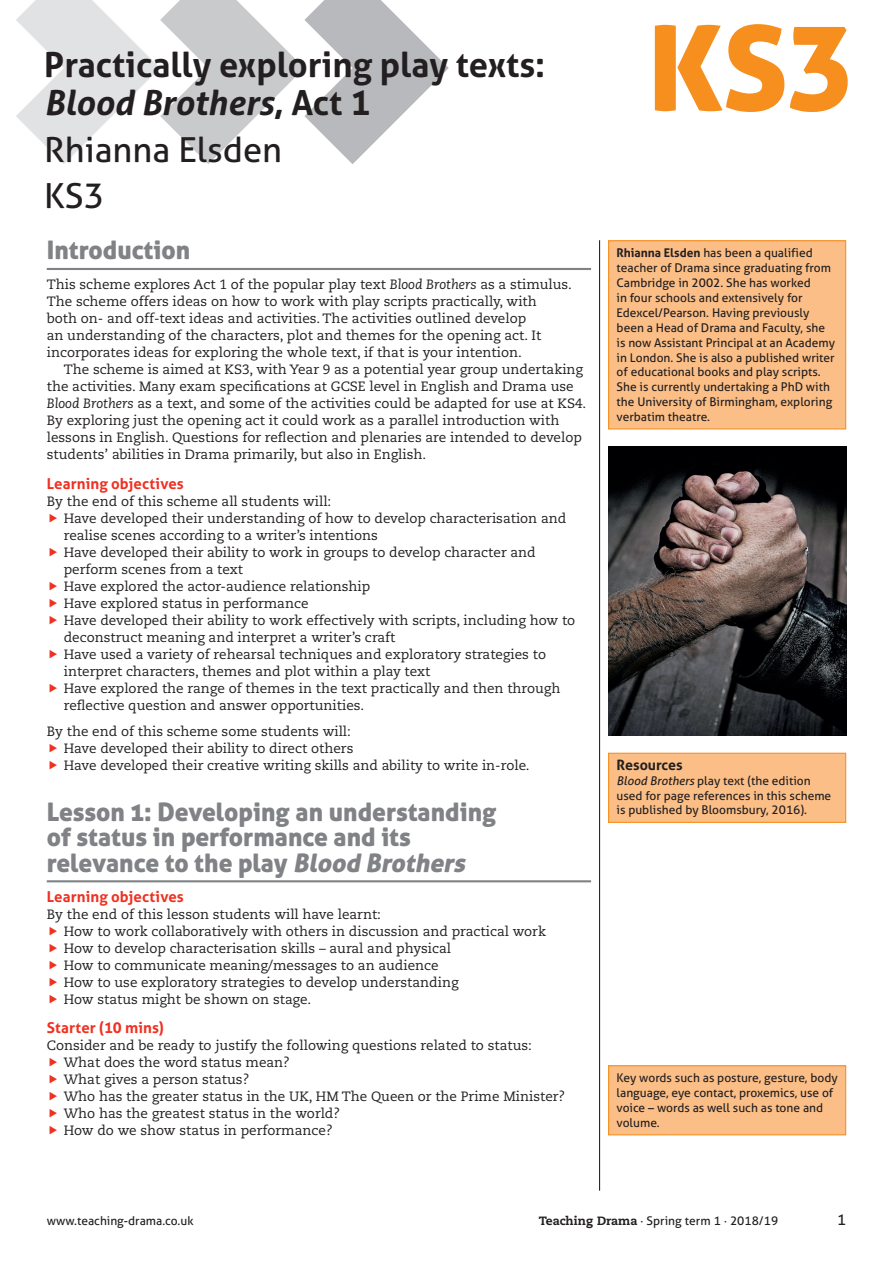
<style>
.page{position:relative;width:893px;height:1263px;background:#fff}
.page>*{position:absolute;margin:0;border:0;box-sizing:border-box;transform-origin:0 0}
.Scheme_title{font:118.2px "Aller Display";color:#f68f1e}
.Scheme_title-2{font:700 34.5px/38.2px "Aller";color:#231f20}
.Scheme_author_detail{font:34.5px "Aller";color:#231f20}
.scheme_crosshead_a{font:25.5px/25.5px "Aller Display";color:#808285}
.scheme_crosshead_b{font:700 15px "Aller";letter-spacing:.005em;color:#ef3122}
.scheme_crosshead_b_a{font:700 15px "Aller";letter-spacing:.005em;color:#ef3122}
.t1{font:15px "Aller";color:#231f20}
.box_heading{font:700 14.25px "Aller";color:#231f20}
.body_text__serif{font:13.5px/17px "Caecilia LT Std";color:#231f20}
.body_text_no_indent{font:13.5px/17px "Caecilia LT Std";color:#231f20}
.box_text_no_indent{font:12px/14.9px "Aller";color:#231f20}
.s1{font-style:italic}
.s2{font-weight:700}
.s3{font-family:"Caecilia LT Std";font-weight:800}
</style>
<div class="page">
<svg style="left:16px;top:0;width:433px;height:164px"></svg>
<hr style="left:599px;top:240px;width:1px;height:951px;background:#231f20">
<hr style="left:47px;top:268px;width:544px;height:2px;background:#808285">
<hr style="left:47px;top:880px;width:544px;height:2px;background:#808285">
<img style="left:608px;top:446px;width:238px;height:290px">
<div style="left:609px;top:753px;width:237px;height:69px;background:#fbbe86"></div>
<div style="left:608px;top:753px;width:238px;height:70px;border:1px solid #f68f1e"></div>
<div style="left:609px;top:1066px;width:237px;height:69px;background:#fbbe86"></div>
<div style="left:608px;top:1065px;width:238px;height:70px;border:1px solid #f68f1e"></div>
<div style="left:609px;top:241px;width:237px;height:188px;background:#fbbe86"></div>
<div style="left:608px;top:240px;width:238px;height:189px;border:1px solid #f68f1e"></div>
<p class="Scheme_title-2" style="left:44px;top:45px;width:503px">Practically exploring play texts:<br><span class="s1">Blood Brothers</span>, Act 1</p>
<p class="Scheme_author_detail" style="left:44px;top:128px;width:240px">Rhianna Elsden</p>
<p class="Scheme_author_detail" style="left:44px;top:175px;width:62px">KS3</p>
<p class="scheme_crosshead_a" style="left:47px;top:237px;width:145px">Introduction</p>
<p class="body_text_no_indent" style="left:47px;top:276px;width:527px">This scheme explores Act 1 of the popular play text <span class="s1">Blood Brothers</span> as a stimulus.<br>The scheme offers ideas on how to work with play scripts practically, with<br>both on- and off-text ideas and activities. The activities outlined develop<br>an understanding of the characters, plot and themes for the opening act. It incorporates ideas for exploring the whole text, if that is your intention.</p>
<p class="body_text__serif" style="left:47px;top:361px;width:541px;text-indent:17px">The scheme is aimed at KS3, with Year 9 as a potential year group undertaking the activities. Many exam specifications at GCSE level in English and Drama use <span class="s1">Blood Brothers</span> as a text, and some of the activities could be adapted for use at KS4.<br>By exploring just the opening act it could work as a parallel introduction with lessons in English. Questions for reflection and plenaries are intended to develop students’ abilities in Drama primarily, but also in English.</p>
<p class="scheme_crosshead_b" style="left:47px;top:474px;width:139px">Learning objectives</p>
<p class="body_text_no_indent" style="left:47px;top:493px;width:286px">By the end of this scheme all students will:</p>
<p class="body_text__serif" style="left:64px;top:510px;width:504px">Have developed their understanding of how to develop characterisation and realise scenes according to a writer’s intentions</p>
<p class="body_text__serif" style="left:64px;top:544px;width:473px">Have developed their ability to work in groups to develop character and perform scenes from a text</p>
<p class="body_text__serif" style="left:64px;top:578px;width:308px">Have explored the actor-audience relationship</p>
<p class="body_text__serif" style="left:64px;top:595px;width:246px">Have explored status in performance</p>
<p class="body_text__serif" style="left:64px;top:612px;width:513px">Have developed their ability to work effectively with scripts, including how to deconstruct meaning and interpret a writer’s craft</p>
<p class="body_text__serif" style="left:64px;top:646px;width:484px">Have used a variety of rehearsal techniques and exploratory strategies to interpret characters, themes and plot within a play text</p>
<p class="body_text__serif" style="left:64px;top:680px;width:498px">Have explored the range of themes in the text practically and then through reflective question and answer opportunities.</p>
<p class="body_text_no_indent" style="left:47px;top:723px;width:306px">By the end of this scheme some students will:</p>
<p class="body_text__serif" style="left:64px;top:740px;width:291px">Have developed their ability to direct others</p>
<p class="body_text__serif" style="left:64px;top:757px;width:467px">Have developed their creative writing skills and ability to write in-role.</p>
<p class="scheme_crosshead_a" style="left:47px;top:798px;width:451px">Lesson 1: Developing an understanding of status in performance and its relevance to the play <span class="s1">Blood Brothers</span></p>
<p class="scheme_crosshead_b_a" style="left:47px;top:887px;width:139px">Learning objectives</p>
<p class="body_text_no_indent" style="left:47px;top:906px;width:336px">By the end of this lesson students will have learnt:</p>
<p class="body_text__serif" style="left:64px;top:923px;width:484px">How to work collaboratively with others in discussion and practical work</p>
<p class="body_text__serif" style="left:64px;top:940px;width:389px">How to develop characterisation skills – aural and physical</p>
<p class="body_text__serif" style="left:64px;top:957px;width:376px">How to communicate meaning/messages to an audience</p>
<p class="body_text__serif" style="left:64px;top:974px;width:396px">How to use exploratory strategies to develop understanding</p>
<p class="body_text__serif" style="left:64px;top:991px;width:249px">How status might be shown on stage.</p>
<p class="scheme_crosshead_b" style="left:47px;top:1019px;width:119px">Starter (10 mins)</p>
<p class="body_text_no_indent" style="left:47px;top:1037px;width:487px">Consider and be ready to justify the following questions related to status:</p>
<p class="body_text__serif" style="left:64px;top:1054px;width:228px">What does the word status mean?</p>
<p class="body_text__serif" style="left:64px;top:1071px;width:187px">What gives a person status?</p>
<p class="body_text__serif" style="left:64px;top:1088px;width:503px">Who has the greater status in the UK, HM The Queen or the Prime Minister?</p>
<p class="body_text__serif" style="left:64px;top:1105px;width:278px">Who has the greatest status in the world?</p>
<p class="body_text__serif" style="left:64px;top:1122px;width:270px">How do we show status in performance?</p>
<p class="Scheme_title" style="left:648px;top:-7px;width:207px">KS3</p>
<p class="box_text_no_indent" style="left:617px;top:246px;width:220px"><span class="s2">Rhianna Elsden</span> has been a qualified teacher of Drama since graduating from Cambridge in 2002. She has worked<br>in four schools and extensively for Edexcel/Pearson. Having previously been a Head of Drama and Faculty, she is now Assistant Principal at an Academy in London. She is also a published writer of educational books and play scripts.<br>She is currently undertaking a PhD with the University of Birmingham, exploring verbatim theatre.</p>
<p class="box_heading" style="left:617px;top:756px;width:68px">Resources</p>
<p class="box_text_no_indent" style="left:617px;top:773px;width:216px"><span class="s1">Blood Brothers</span> play text (the edition used for page references in this scheme is published by Bloomsbury, 2016).</p>
<p class="box_text_no_indent" style="left:617px;top:1070px;width:223px">Key words such as posture, gesture, body language, eye contact, proxemics, use of voice – words as well such as tone and volume.</p>
<p class="box_text_no_indent" style="left:47px;top:1213px;width:148px">www.teaching-drama.co.uk</p>
<p class="box_text_no_indent" style="left:539px;top:1213px;width:241px"><span class="s3">Teaching Drama</span> · Spring term 1 · 2018/19</p>
<p class="t1" style="left:837px;top:1210px;width:10px">1</p>
</div>
